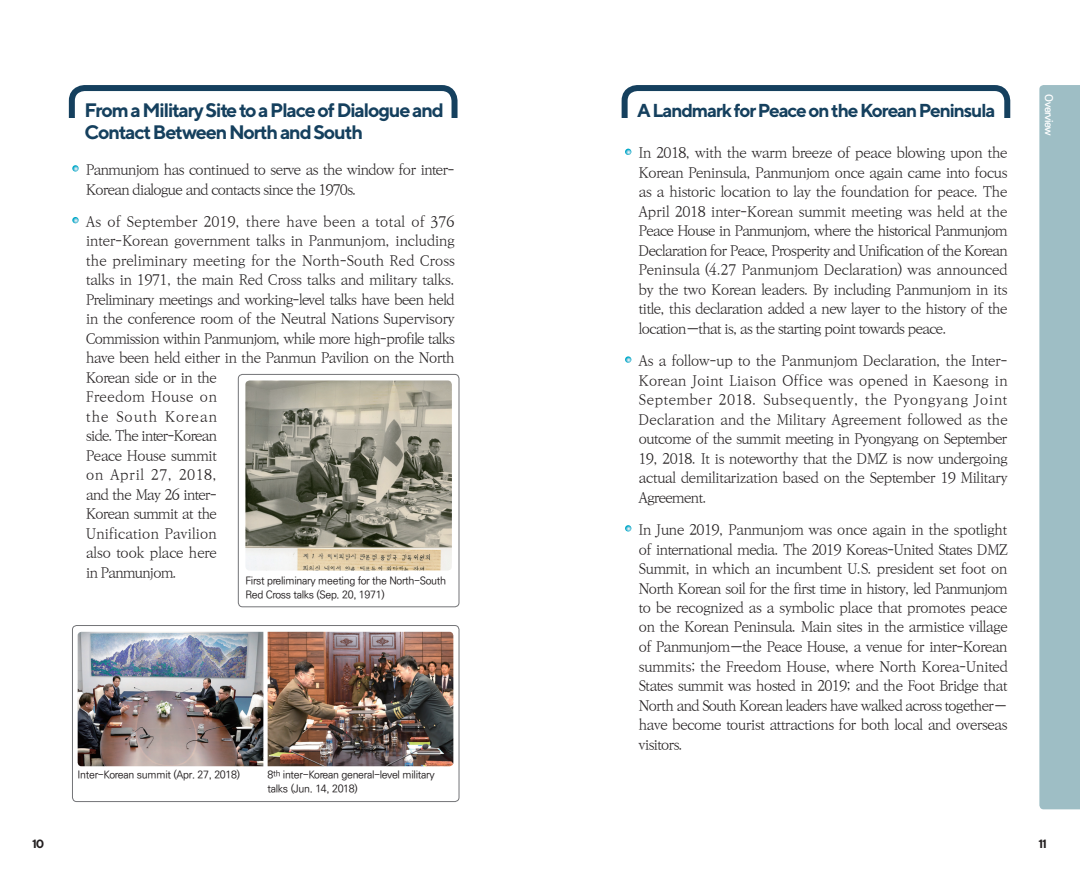
<style>
.page{position:relative;width:1080px;height:893px;background:#fff}
.page>*{position:absolute;margin:0;border:0;box-sizing:border-box;transform-origin:0 0}
.t1{font:700 19.5px/22.5px "TT Norms";letter-spacing:-.06em;color:#15405e}
.t2{font:700 18.75px "TT Norms";letter-spacing:-.06em;color:#15405e}
.t3{font:300 14.25px/19.5px "Ko Pub Batang";letter-spacing:-.06em;color:#231f20;text-align:justify}
.t4{font:700 12px "TT Norms";color:#231f20}
.t5{font:500 10.5px/13.5px "Ko Pub Dotum";letter-spacing:-.03em;color:#231f20}
.t6{font:700 10.5px "Ko Pub Dotum";letter-spacing:-.05em;color:#fff}
</style>
<div class="page">
<div style="left:1039px;top:85px;width:41px;height:724px;background:#9ebec5"></div>
<svg style="left:625px;top:149px;width:6px;height:6px"></svg>
<svg style="left:625px;top:356px;width:6px;height:7px"></svg>
<svg style="left:625px;top:525px;width:6px;height:6px"></svg>
<div style="left:622px;top:85px;width:388px;height:48px;border:6px solid #15405e;border-radius:13px"></div>
<div style="left:617px;top:118px;width:399px;height:21px;background:#fff"></div>
<svg style="left:72px;top:165px;width:7px;height:7px"></svg>
<svg style="left:72px;top:217px;width:7px;height:6px"></svg>
<div style="left:69px;top:85px;width:389px;height:48px;border:6px solid #15405e;border-radius:13px"></div>
<div style="left:64px;top:118px;width:399px;height:21px;background:#fff"></div>
<div style="left:72px;top:625px;width:387px;height:177px;border:1px solid #737477;border-radius:4px"></div>
<img style="left:78px;top:632px;width:185px;height:134px">
<img style="left:268px;top:632px;width:185px;height:134px">
<div style="left:238px;top:374px;width:221px;height:233px;border:1px solid #737477;border-radius:4px"></div>
<img style="left:245px;top:380px;width:207px;height:191px">
<h1 class="t1" style="left:84px;top:98px;width:361px">From a Military Site to a Place of Dialogue and<br>Contact Between North and South</h1>
<p class="t3" style="left:86px;top:160px;width:370px">Panmunjom has continued to serve as the window for inter-<br>Korean dialogue and contacts since the 1970s.</p>
<p class="t3" style="left:86px;top:212px;width:371px;text-align:left">As of September 2019, there have been a total of 376 inter-Korean government talks in Panmunjom, including the preliminary meeting for the North-South Red Cross talks in 1971, the main Red Cross talks and military talks.<br>Preliminary meetings and working-level talks have been held in the conference room of the Neutral Nations Supervisory Commission within Panmunjom, while more high-profile talks have been held either in the Panmun Pavilion on the North Korean side or in the<br>Freedom House on<br>the South Korean<br>side. The inter-Korean<br>Peace House summit<br>on April 27, 2018,<br>and the May 26 inter-<br>Korean summit at the<br>Unification Pavilion<br>also took place here<br>in Panmunjom.</p>
<p class="t5" style="left:245px;top:574px;width:202px">First preliminary meeting for the North-South<br>Red Cross talks (Sep. 20, 1971)</p>
<p class="t5" style="left:78px;top:769px;width:164px">Inter-Korean summit (Apr. 27, 2018)</p>
<p class="t5" style="left:268px;top:769px;width:169px">8<sup>th</sup> inter-Korean general-level military talks (Jun. 14, 2018)</p>
<h2 class="t2" style="left:637px;top:98px;width:360px">A Landmark for Peace on the Korean Peninsula</h2>
<p class="t3" style="left:639px;top:144px;width:371px">In 2018, with the warm breeze of peace blowing upon the Korean Peninsula, Panmunjom once again came into focus as a historic location to lay the foundation for peace. The April 2018 inter-Korean summit meeting was held at the Peace House in Panmunjom, where the historical Panmunjom Declaration for Peace, Prosperity and Unification of the Korean Peninsula (4.27 Panmunjom Declaration) was announced by the two Korean leaders. By including Panmunjom in its title, this declaration added a new layer to the history of the location-that is, as the starting point towards peace.</p>
<p class="t3" style="left:639px;top:352px;width:371px">As a follow-up to the Panmunjom Declaration, the Inter-Korean Joint Liaison Office was opened in Kaesong in September 2018. Subsequently, the Pyongyang Joint Declaration and the Military Agreement followed as the outcome of the summit meeting in Pyongyang on September 19, 2018. It is noteworthy that the DMZ is now undergoing actual demilitarization based on the September 19 Military Agreement.</p>
<p class="t3" style="left:639px;top:520px;width:371px">In June 2019, Panmunjom was once again in the spotlight of international media. The 2019 Koreas-United States DMZ Summit, in which an incumbent U.S. president set foot on North Korean soil for the first time in history, led Panmunjom to be recognized as a symbolic place that promotes peace on the Korean Peninsula. Main sites in the armistice village of Panmunjom-the Peace House, a venue for inter-Korean summits; the Freedom House, where North Korea-United States summit was hosted in 2019; and the Foot Bridge that North and South Korean leaders have walked across together&shy;have become tourist attractions for both local and overseas visitors.</p>
<p class="t6" style="left:1054px;top:94px;width:43px;rotate:90deg">Overview</p>
<p class="t4" style="left:32px;top:836px;width:14px">10</p>
<p class="t4" style="left:1039px;top:836px;width:10px">11</p>
</div>
